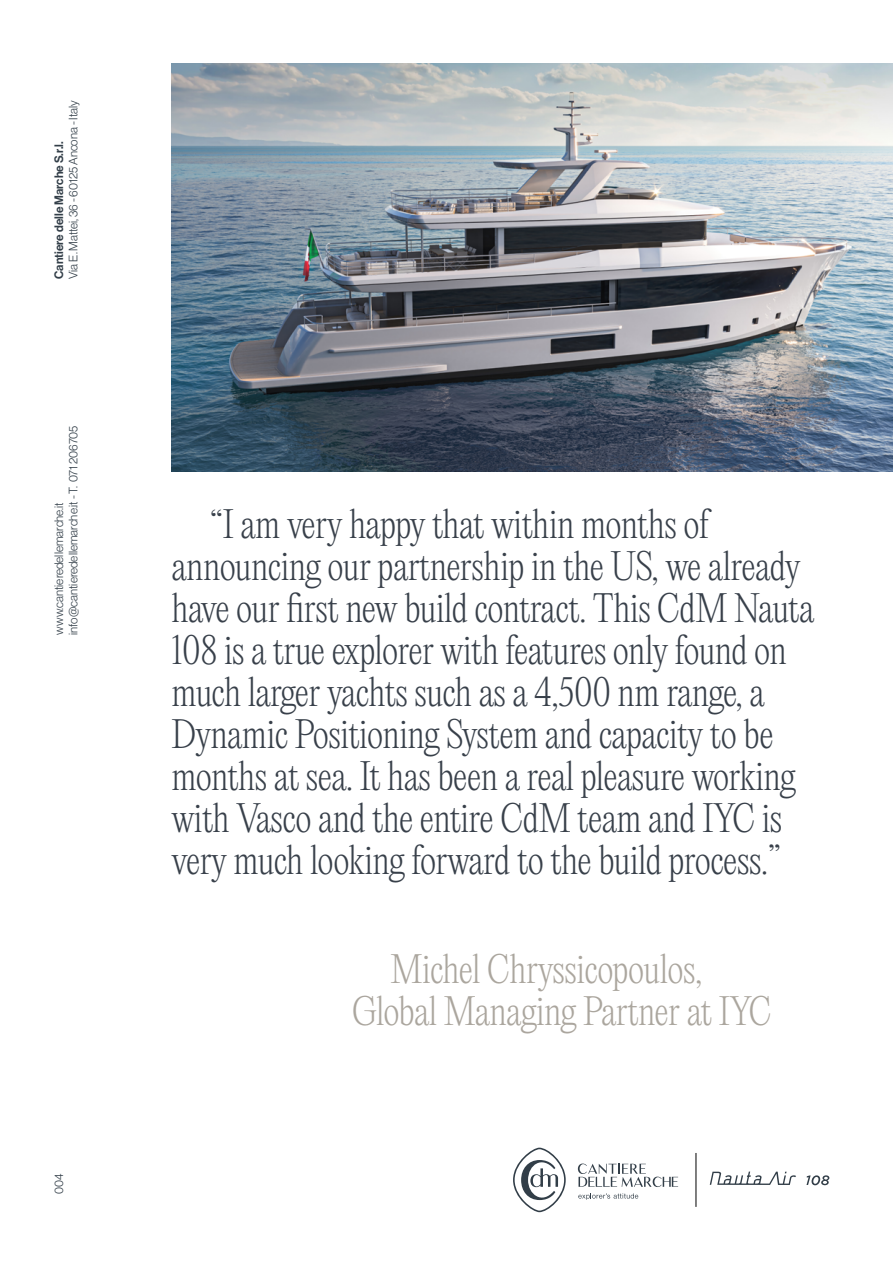
<style>
.page{position:relative;width:893px;height:1263px;background:#fff}
.page>*{position:absolute;margin:0;border:0;box-sizing:border-box;transform-origin:0 0}
.t1{font:200 36px/42px "PP Editorial New";letter-spacing:-.02em;color:#38404a}
.t2{font:200 36px/42px "PP Editorial New";letter-spacing:-.015em;color:#aba69e}
.t3{font:12px/14.4px "N Haas Grotesk DS Pro 45 Lt";color:#323e48}
.t4{font:12px "N Haas Grotesk DS Pro 65 Md";color:#323e48}
</style>
<div class="page">
<hr style="left:696px;top:1153px;width:1px;height:54px;background:#000">
<svg style="left:710px;top:1171px;width:86px;height:14px"></svg>
<svg style="left:806px;top:1175px;width:23px;height:10px"></svg>
<svg style="left:513px;top:1148px;width:53px;height:64px"></svg>
<svg style="left:578px;top:1163px;width:100px;height:37px"></svg>
<img style="left:171px;top:64px;width:722px;height:407px">
<p class="t3" style="left:66px;top:279px;width:180px;rotate:-90deg">Via E. Mattei, 36 - 60125 Ancona - Italy</p>
<p class="t4" style="left:52px;top:279px;width:139px;rotate:-90deg">Cantiere delle Marche S.r.l.</p>
<p class="t3" style="left:52px;top:635px;width:210px;rotate:-90deg">www.cantieredellemarche.it info@cantieredellemarche.it - T. 071 206705</p>
<p class="t3" style="left:52px;top:1194px;width:22px;rotate:-90deg">004</p>
<p class="t1" style="left:171px;top:503px;width:644px;text-indent:38px">“I am very happy that within months of announcing our partnership in the US, we already have our first new build contract. This CdM Nauta 108 is a true explorer with features only found on much larger yachts such as a 4,500 nm range, a Dynamic Positioning System and capacity to be months at sea. It has been a real pleasure working with Vasco and the entire CdM team and IYC is very much looking forward to the build process.”</p>
<p class="t2" style="left:352px;top:948px;width:421px;text-indent:38px">Michel Chryssicopoulos,<br>Global Managing Partner at IYC</p>
</div>
